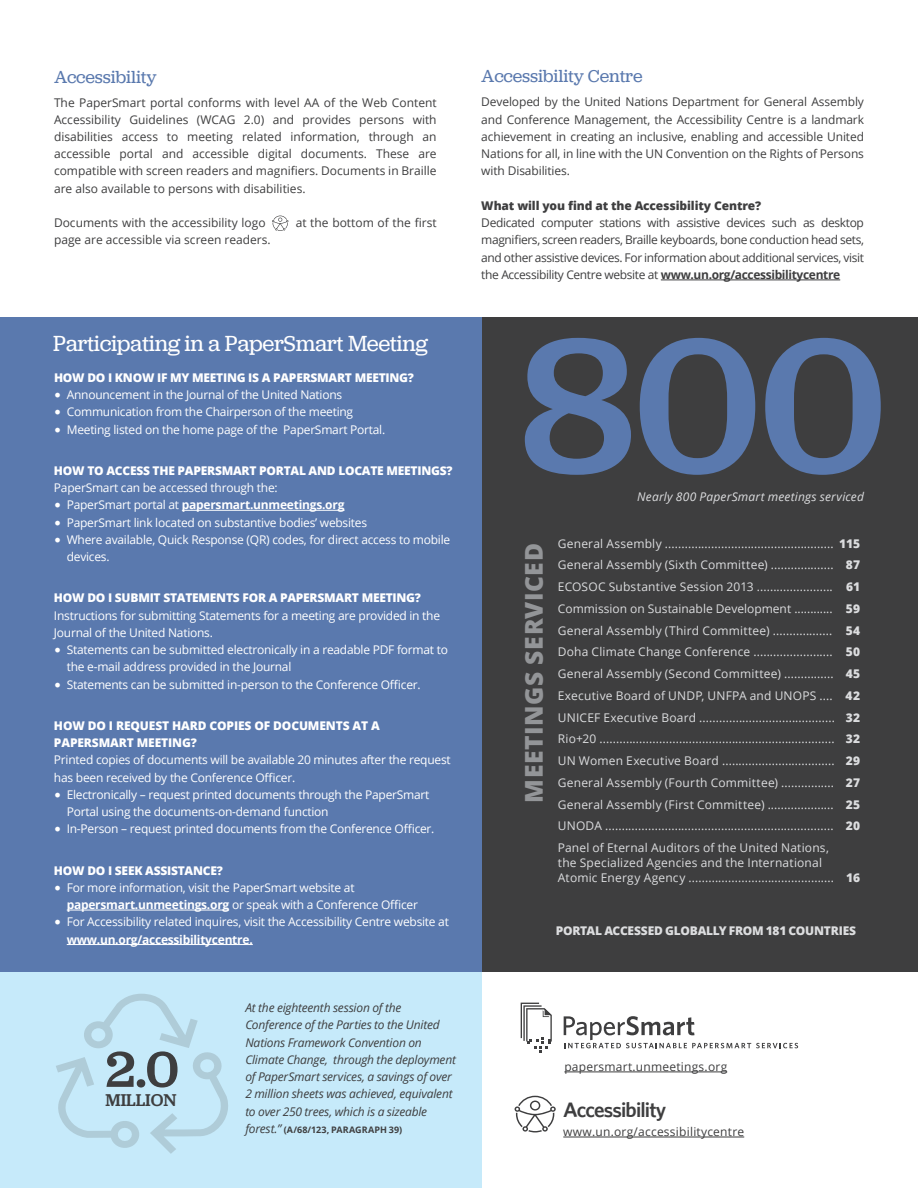
<style>
.page{position:relative;width:918px;height:1188px;background:#fff}
.page>*{position:absolute;margin:0;border:0;box-sizing:border-box;transform-origin:0 0}
.t1{font:500 198.45px "Jubilat";color:#5a79ae}
.t2{font:500 52.35px "Jubilat";color:#3e3e3f}
.t3{font:800 24.6px "Open Sans";letter-spacing:.025em;color:#939598}
.t4{font:22.5px "Jubilat";letter-spacing:-.02em;color:#fff}
.t5{font:600 21px "Whitney";letter-spacing:-.04em;color:#3e3e3f}
.t6{font:18px "Jubilat";letter-spacing:-.01em;color:#5a79ae}
.t7{font:500 17.85px "Jubilat";color:#3e3e3f}
.t8{font:12px/17.2px "Open Sans";letter-spacing:-.02em;color:#fff}
.t9{font:12px/15px "Open Sans";letter-spacing:.015em;color:#dcdddf}
.t10{font:12px/17.2px "Open Sans";color:#3e3e3f;text-align:justify}
.t11{font:italic 12px/17.2px "Open Sans";letter-spacing:-.015em;color:#3e3e3f}
.t12{font:800 12px/17.2px "Open Sans";letter-spacing:-.02em;color:#fff}
.t13{font:800 12px "Open Sans";letter-spacing:-.015em;color:#dcdddf}
.t14{font:12px "Open Sans";letter-spacing:.02em;color:#3e3e3f}
.t15{font:700 12px "Open Sans";letter-spacing:-.02em;color:#fff}
.t16{font:800 12px "Open Sans";letter-spacing:-.01em;color:#3e3e3f}
.t17{font:italic 12px "Open Sans";letter-spacing:.015em;color:#dcdddf}
.t18{font:700 9px "Open Sans";letter-spacing:.01em;color:#3e3e3f}
.s1{font-family:"Minion Pro";font-size:18px}
.s2{font-weight:400}
.s3{font-family:"Minion Pro";font-weight:400;font-size:18px}
.s4{font-weight:800}
.s5{font-weight:700}
.s6{font-weight:400;font-style:italic;font-size:12px}
</style>
<div class="page">
<div style="left:481px;top:317px;width:437px;height:655px;background:#3e3e3f"></div>
<div style="left:0;top:972px;width:481px;height:216px;background:#c6eafa"></div>
<div style="left:0;top:317px;width:481px;height:655px;background:#5a79ae"></div>
<svg style="left:56px;top:994px;width:172px;height:160px"></svg>
<hr style="left:182px;top:510px;width:162px;height:1px;background:#fff">
<hr style="left:67px;top:910px;width:162px;height:1px;background:#fff">
<hr style="left:67px;top:944px;width:186px;height:1px;background:#fff">
<hr style="left:661px;top:280px;width:179px;height:1px;background:#3e3e3f">
<svg style="left:564px;top:1016px;width:234px;height:32px"></svg>
<svg style="left:521px;top:1003px;width:31px;height:50px"></svg>
<hr style="left:563px;top:1137px;width:181px;height:1px;background:#3e3e3f">
<svg style="left:272px;top:216px;width:16px;height:15px"></svg>
<svg style="left:515px;top:1096px;width:41px;height:36px"></svg>
<hr style="left:564px;top:1072px;width:163px;height:1px;background:#3e3e3f">
<p class="t6" style="left:54px;top:67px;width:104px">Accessibility</p>
<p class="t10" style="left:54px;top:93px;width:384px">The PaperSmart portal conforms with level AA of the Web Content Accessibility Guidelines (WCAG 2.0) and provides persons with disabilities access to meeting related information, through an accessible portal and accessible digital documents. These are compatible with screen readers and magnifiers. Documents in Braille are also available to persons with disabilities.</p>
<p class="t10" style="left:54px;top:214px;width:213px">Documents with the accessibility logo</p>
<p class="t10" style="left:296px;top:214px;width:143px">at the bottom of the first</p>
<p class="t10" style="left:54px;top:231px;width:218px">page are accessible via screen readers.</p>
<p class="t4" style="left:53px;top:332px;width:376px">Participating in a PaperSmart Meeting</p>
<p class="t12" style="left:54px;top:368px;width:362px">HOW DO I KNOW IF MY MEETING IS A PAPERSMART MEETING?</p>
<p class="t8" style="left:54px;top:386px;width:290px"><span class="s1">•</span> Announcement in the Journal of the United Nations</p>
<p class="t8" style="left:54px;top:403px;width:301px"><span class="s1">•</span> Communication from the Chairperson of the meeting</p>
<p class="t8" style="left:54px;top:420px;width:333px"><span class="s1">•</span> Meeting listed on the home page of the PaperSmart Portal.</p>
<p class="t12" style="left:54px;top:461px;width:400px">HOW TO ACCESS THE PAPERSMART PORTAL AND LOCATE MEETINGS?<br><span class="s2">PaperSmart can be accessed through the:</span></p>
<p class="t15" style="left:54px;top:497px;width:292px"><span class="s3">•</span> <span class="s2">PaperSmart portal at</span> papersmart.unmeetings.org</p>
<p class="t8" style="left:54px;top:513px;width:315px"><span class="s1">•</span> PaperSmart link located on substantive bodies’ websites</p>
<p class="t8" style="left:67px;top:531px;width:385px;text-indent:-13px"><span class="s1">•</span> Where available, Quick Response (QR) codes, for direct access to mobile devices.</p>
<p class="t8" style="left:54px;top:589px;width:388px"><span class="s4">HOW DO I SUBMIT STATEMENTS FOR A PAPERSMART MEETING?<br></span>Instructions for submitting Statements for a meeting are provided in the<br>Journal of the United Nations.</p>
<p class="t8" style="left:67px;top:641px;width:383px;text-indent:-13px"><span class="s1">•</span> Statements can be submitted electronically in a readable PDF format to the e-mail address provided in the Journal</p>
<p class="t8" style="left:54px;top:675px;width:368px"><span class="s1">•</span> Statements can be submitted in-person to the Conference Officer.</p>
<p class="t8" style="left:54px;top:717px;width:398px"><span class="s4">HOW DO I REQUEST HARD COPIES OF DOCUMENTS AT A PAPERSMART MEETING?<br></span>Printed copies of documents will be available 20 minutes after the request has been received by the Conference Officer.</p>
<p class="t8" style="left:67px;top:786px;width:364px;text-indent:-13px"><span class="s1">•</span> Electronically – request printed documents through the PaperSmart<br>Portal using the documents-on-demand function</p>
<p class="t8" style="left:54px;top:820px;width:382px"><span class="s1">•</span> In-Person – request printed documents from the Conference Officer.</p>
<p class="t12" style="left:54px;top:861px;width:170px">HOW DO I SEEK ASSISTANCE?</p>
<p class="t8" style="left:67px;top:879px;width:353px;text-indent:-13px"><span class="s1">•</span> For more information, visit the PaperSmart website at <span class="s5">papersmart.unmeetings.org</span> or speak with a Conference Officer</p>
<p class="t8" style="left:67px;top:913px;width:384px;text-indent:-13px"><span class="s1">•</span> For Accessibility related inquires, visit the Accessibility Centre website at <span class="s5">www.un.org/accessibilitycentre.</span></p>
<p class="t2" style="left:105px;top:1043px;width:75px">2.0</p>
<p class="t7" style="left:105px;top:1091px;width:73px">MILLION</p>
<p class="t11" style="left:245px;top:999px;width:212px">At the eighteenth session of the Conference of the Parties to the United Nations Framework Convention on Climate Change, through the deployment of PaperSmart services, a savings of over 2 million sheets was achieved, equivalent to over 250 trees, which is a sizeable</p>
<p class="t18" style="left:245px;top:1123px;width:158px"><span class="s6">forest.”</span> (A/68/123, PARAGRAPH 39)</p>
<p class="t6" style="left:481px;top:67px;width:163px">Accessibility Centre</p>
<p class="t10" style="left:481px;top:93px;width:384px">Developed by the United Nations Department for General Assembly and Conference Management, the Accessibility Centre is a landmark achievement in creating an inclusive, enabling and accessible United Nations for all, in line with the UN Convention on the Rights of Persons with Disabilities.</p>
<p class="t16" style="left:481px;top:196px;width:281px">What will you find at the Accessibility Centre?</p>
<p class="t10" style="left:481px;top:214px;width:384px">Dedicated computer stations with assistive devices such as desktop magnifiers, screen readers, Braille keyboards, bone conduction head sets, and other assistive devices. For information about additional services, visit the Accessibility Centre website at <span class="s5">www.un.org/accessibilitycentre</span></p>
<h1 class="t1" style="left:521px;top:305px;width:367px">800</h1>
<p class="t3" style="left:515px;top:803px;width:261px;rotate:-90deg">MEETINGS SERVICED</p>
<p class="t17" style="left:637px;top:489px;width:228px">Nearly 800 PaperSmart meetings serviced</p>
<p class="t9" style="left:558px;top:535px;width:277px">General Assembly ...................................................</p>
<p class="t13" style="left:839px;top:534px;width:23px">115</p>
<p class="t9" style="left:558px;top:557px;width:277px">General Assembly (Sixth Committee) ...................</p>
<p class="t13" style="left:846px;top:556px;width:16px">87</p>
<p class="t9" style="left:558px;top:579px;width:276px">ECOSOC Substantive Session 2013 .......................</p>
<p class="t13" style="left:846px;top:578px;width:16px">61</p>
<p class="t9" style="left:558px;top:601px;width:276px">Commission on Sustainable Development ............</p>
<p class="t13" style="left:846px;top:599px;width:16px">59</p>
<p class="t9" style="left:558px;top:622px;width:276px">General Assembly (Third Committee) ..................</p>
<p class="t13" style="left:846px;top:621px;width:16px">54</p>
<p class="t9" style="left:558px;top:644px;width:276px">Doha Climate Change Conference ........................</p>
<p class="t13" style="left:846px;top:643px;width:16px">50</p>
<p class="t9" style="left:558px;top:666px;width:277px">General Assembly (Second Committee) ...............</p>
<p class="t13" style="left:846px;top:665px;width:16px">45</p>
<p class="t9" style="left:558px;top:688px;width:276px">Executive Board of UNDP, UNFPA and UNOPS ....</p>
<p class="t13" style="left:846px;top:686px;width:16px">42</p>
<p class="t9" style="left:558px;top:709px;width:279px">UNICEF Executive Board .........................................</p>
<p class="t13" style="left:846px;top:708px;width:16px">32</p>
<p class="t9" style="left:558px;top:731px;width:278px">Rio+20 .......................................................................</p>
<p class="t13" style="left:846px;top:730px;width:16px">32</p>
<p class="t9" style="left:558px;top:753px;width:278px">UN Women Executive Board ..................................</p>
<p class="t13" style="left:846px;top:752px;width:16px">29</p>
<p class="t9" style="left:558px;top:775px;width:278px">General Assembly (Fourth Committee) ................</p>
<p class="t13" style="left:846px;top:773px;width:16px">27</p>
<p class="t9" style="left:558px;top:796px;width:277px">General Assembly (First Committee) ....................</p>
<p class="t13" style="left:846px;top:795px;width:16px">25</p>
<p class="t9" style="left:558px;top:818px;width:277px">UNODA .....................................................................</p>
<p class="t13" style="left:846px;top:817px;width:16px">20</p>
<p class="t9" style="left:558px;top:840px;width:278px">Panel of Eternal Auditors of the United Nations, the Specialized Agencies and the International<br>Atomic Energy Agency ............................................</p>
<p class="t13" style="left:846px;top:869px;width:16px">16</p>
<p class="t13" style="left:556px;top:922px;width:302px">PORTAL ACCESSED GLOBALLY FROM 181 COUNTRIES</p>
<p class="t14" style="left:564px;top:1058px;width:164px">papersmart.unmeetings.org</p>
<p class="t5" style="left:563px;top:1097px;width:104px">Accessibility</p>
<p class="t14" style="left:563px;top:1124px;width:182px">www.un.org/accessibilitycentre</p>
</div>
